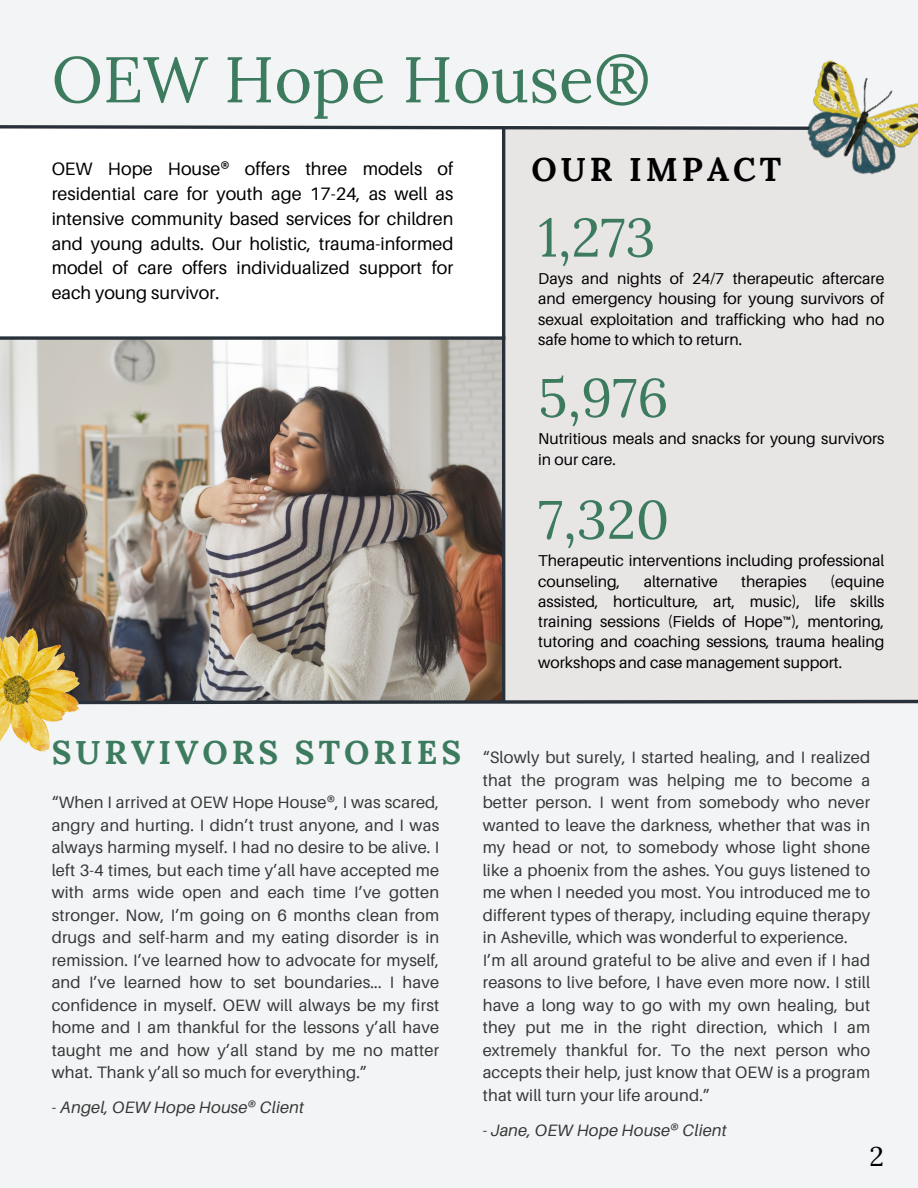
<style>
.page{position:relative;width:918px;height:1188px;background:#fff}
.page>*{position:absolute;margin:0;border:0;box-sizing:border-box;transform-origin:0 0}
.t1{font:64.5px "Lora";color:#3d7b5f}
.t2{font:54px "Lora";color:#3d7b5f}
.t3{font:700 33px "Lora";letter-spacing:.12em;color:#3d7b5f}
.t4{font:700 33px "Lora";letter-spacing:.12em;color:#000}
.t5{font:27px "Lora";color:#000}
.t6{font:18px/24.8px "Aileron";color:#000001;text-align:justify}
.t7{font:16.5px/22.5px "Aileron";letter-spacing:.01em;color:#373737}
.t8{font:italic 16.5px "Aileron";letter-spacing:.01em;color:#373737}
.t9{font:15.75px/20.2px "Aileron";color:#000;text-align:justify}
.s1{font-style:normal}
</style>
<div class="page">
<div style="left:0;top:679px;width:918px;height:509px;background:#f2f4f5"></div>
<img style="left:0;top:340px;width:502px;height:358px">
<div style="left:505px;top:128px;width:413px;height:576px;background:#e8e5e5"></div>
<svg style="left:80px;top:698px;width:838px;height:7px"></svg>
<svg style="left:0;top:125px;width:786px;height:7px"></svg>
<hr style="left:502px;top:126px;width:3px;height:576px;background:#283139">
<svg style="left:0;top:336px;width:502px;height:4px;background:#464d54"></svg>
<div style="left:0;top:0;width:918px;height:125px;background:#f2f4f5"></div>
<img style="left:786px;top:60px;width:132px;height:115px">
<img style="left:0;top:629px;width:80px;height:123px">
<p class="t1" style="left:52px;top:37px;width:600px">OEW Hope House®</p>
<h4 class="t6" style="left:52px;top:156px;width:403px">OEW Hope House® offers three models of residential care for youth age 17-24, as well as intensive community based services for children and young adults. Our holistic, trauma-informed model of care offers individualized support for each young survivor.</h4>
<h1 class="t4" style="left:531px;top:148px;width:251px">OUR IMPACT</h1>
<p class="t2" style="left:538px;top:202px;width:119px">1,273</p>
<h3 class="t9" style="left:538px;top:268px;width:348px">Days and nights of 24/7 therapeutic aftercare and emergency housing for young survivors of sexual exploitation and trafficking who had no safe home to which to return.</h3>
<h4 class="t2" style="left:538px;top:362px;width:132px">5,976</h4>
<h4 class="t9" style="left:538px;top:428px;width:348px">Nutritious meals and snacks for young survivors in our care.</h4>
<h4 class="t2" style="left:538px;top:484px;width:133px">7,320</h4>
<h4 class="t9" style="left:538px;top:550px;width:348px">Therapeutic interventions including professional counseling,</h4>
<h4 class="t9" style="left:538px;top:571px;width:348px;text-indent:292px">(equine assisted, horticulture, art, music), life skills training sessions (Fields of Hope™), mentoring, tutoring and coaching sessions, trauma healing workshops and case management support.</h4>
<h4 class="t9" style="left:644px;top:571px;width:76px">alternative</h4>
<h4 class="t9" style="left:741px;top:571px;width:67px">therapies</h4>
<h2 class="t3" style="left:52px;top:731px;width:411px">SURVIVORS STORIES</h2>
<h2 class="t7" style="left:52px;top:791px;width:389px;text-align:justify">“When I arrived at OEW Hope House®, I was scared, angry and hurting. I didn’t trust anyone, and I was always harming myself. I had no desire to be alive. I left 3-4 times, but each time y’all have accepted me with arms wide open and each time I’ve gotten stronger. Now, I’m going on 6 months clean from drugs and self-harm and my eating disorder is in remission. I’ve learned how to advocate for myself, and I’ve learned how to set boundaries... I have confidence in myself. OEW will always be my first home and I am thankful for the lessons y’all have taught me and how y’all stand by me no matter what. Thank y’all so much for everything.”</h2>
<p class="t8" style="left:52px;top:1097px;width:254px"><span class="s1">-</span> Angel, OEW Hope House® Client</p>
<h2 class="t7" style="left:483px;top:746px;width:389px">“Slowly but surely, I started healing, and I realized that the program was helping me to become a better person. I went from somebody who never wanted to leave the darkness, whether that was in my head or not, to somebody whose light shone like a phoenix from the ashes. You guys listened to me when I needed you most. You introduced me to different types of therapy, including equine therapy in Asheville, which was wonderful to experience.<br>I’m all around grateful to be alive and even if I had reasons to live before, I have even more now. I still have a long way to go with my own healing, but they put me in the right direction, which I am extremely thankful for. To the next person who accepts their help, just know that OEW is a program that will turn your life around.”</h2>
<p class="t8" style="left:483px;top:1120px;width:246px">- Jane, OEW Hope House® Client</p>
<p class="t5" style="left:869px;top:1139px;width:16px">2</p>
</div>
